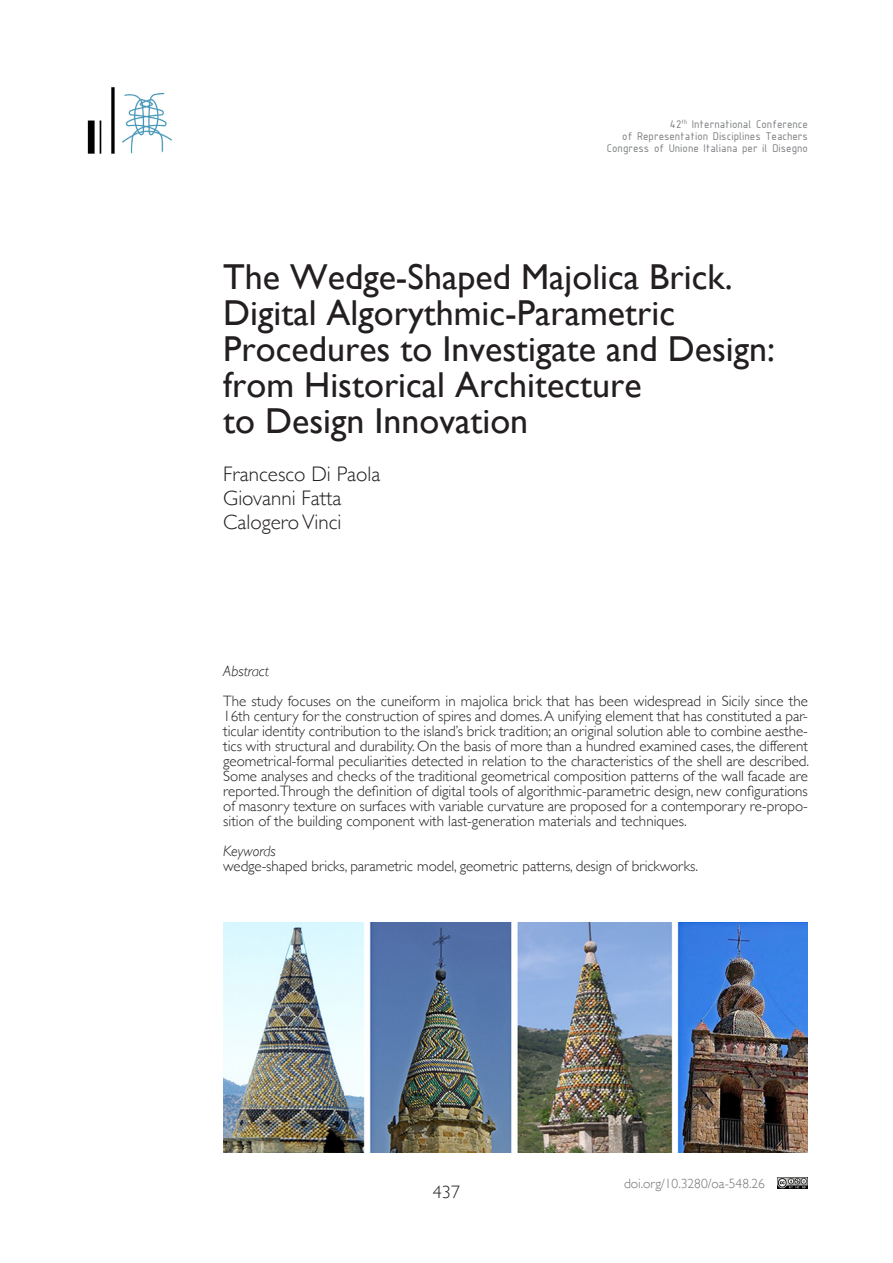
<style>
.page{position:relative;width:893px;height:1263px;background:#fff}
.page>*{position:absolute;margin:0;border:0;box-sizing:border-box;transform-origin:0 0}
.t1{font:36px/36px "Gill Sans";color:#231f20}
.t2{font:300 21px "Gill Sans";color:#231f20}
.t3{font:300 18px "Gill Sans";color:#231f20}
.t4{font:300 15px/15px "Gill Sans";letter-spacing:-.005em;color:#231f20;text-align:justify}
.t5{font:italic 300 15px "Gill Sans";color:#231f20}
.t6{font:300 13.5px "Gill Sans";color:#717275}
.t7{font:12px "ISOCPEUR";color:#7a7c7f}
</style>
<div class="page">
<img style="left:87px;top:87px;width:85px;height:67px">
<img style="left:778px;top:1178px;width:30px;height:10px">
<img style="left:223px;top:922px;width:585px;height:231px">
<p class="t7" style="left:670px;top:117px;width:140px">42<sup>th</sup> International Conference</p>
<p class="t7" style="left:622px;top:129px;width:187px">of Representation Disciplines Teachers</p>
<p class="t7" style="left:607px;top:141px;width:203px">Congress of Unione Italiana per il Disegno</p>
<p class="t1" style="left:223px;top:258px;width:511px">The Wedge-Shaped Majolica Brick.</p>
<p class="t1" style="left:223px;top:294px;width:553px">Digital Algorythmic-Parametric<br>Procedures to Investigate and Design:</p>
<p class="t1" style="left:223px;top:366px;width:420px">from Historical Architecture</p>
<p class="t1" style="left:223px;top:402px;width:306px">to Design Innovation</p>
<p class="t2" style="left:223px;top:457px;width:159px">Francesco Di Paola</p>
<p class="t2" style="left:223px;top:481px;width:120px">Giovanni Fatta</p>
<p class="t2" style="left:223px;top:505px;width:120px">Calogero Vinci</p>
<p class="t5" style="left:223px;top:662px;width:47px">Abstract</p>
<p class="t4" style="left:223px;top:693px;width:587px">The study focuses on the cuneiform in majolica brick that has been widespread in Sicily since the 16th century for the construction of spires and domes. A unifying element that has constituted a par&shy;ticular identity contribution to the island’s brick tradition; an original solution able to combine aesthe&shy;tics with structural and durability. On the basis of more than a hundred examined cases, the different geometrical-formal peculiarities detected in relation to the characteristics of the shell are described.<br>Some analyses and checks of the traditional geometrical composition patterns of the wall facade are reported.Through the definition of digital tools of algorithmic-parametric design, new configurations of masonry texture on surfaces with variable curvature are proposed for a contemporary re-propo&shy;sition of the building component with last-generation materials and techniques.</p>
<p class="t5" style="left:223px;top:842px;width:54px">Keywords</p>
<p class="t4" style="left:223px;top:858px;width:476px">wedge-shaped bricks, parametric model, geometric patterns, design of brickworks.</p>
<p class="t3" style="left:433px;top:1178px;width:28px">437</p>
<p class="t6" style="left:624px;top:1172px;width:142px">doi.org/10.3280/oa-548.26</p>
</div>
